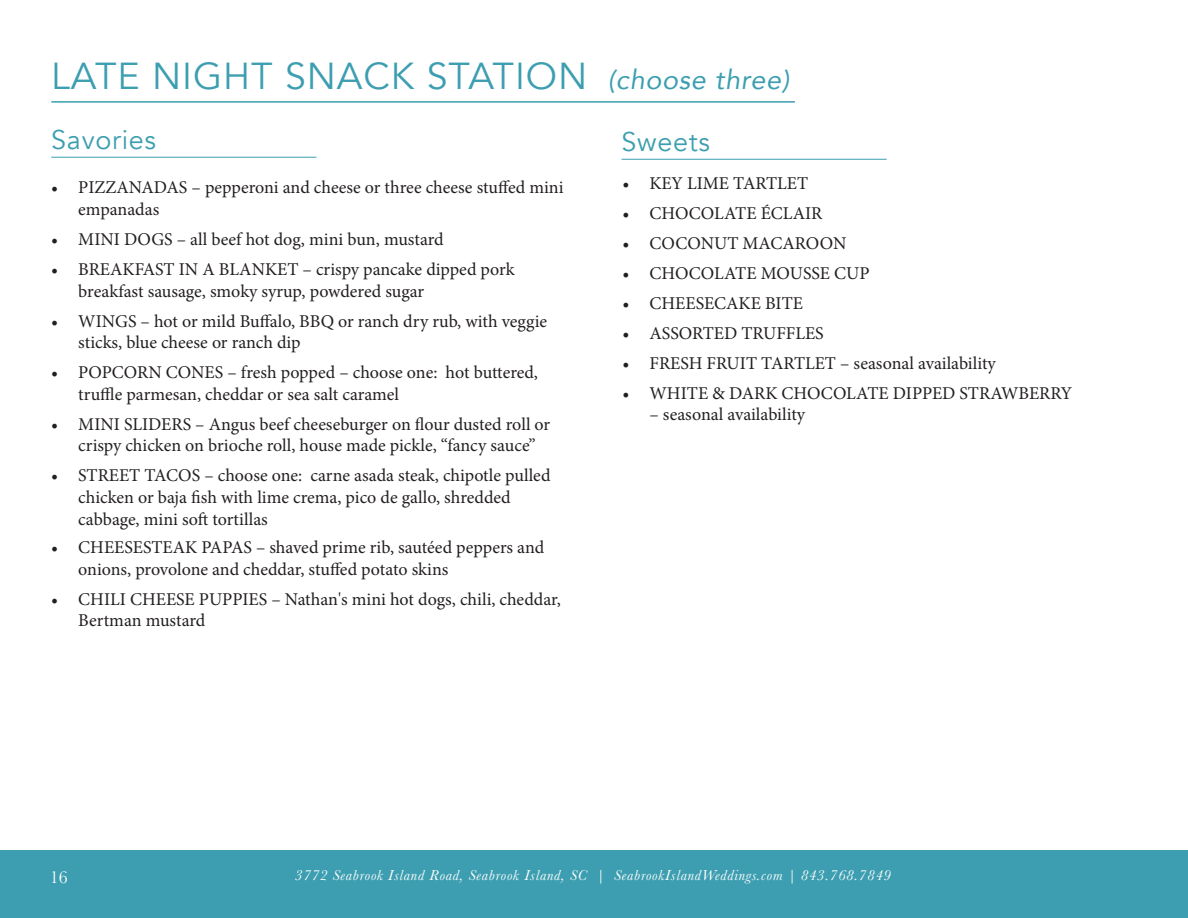
<style>
.page{position:relative;width:1188px;height:918px;background:#fff}
.page>*{position:absolute;margin:0;border:0;box-sizing:border-box;transform-origin:0 0}
.t1{font:37.5px "Avenir";letter-spacing:.025em;color:#3c9eb0}
.t2{font:27px "Avenir";letter-spacing:.025em;color:#3c9eb0}
.t3{font:18px/21.6px "Minion Pro";color:#231f20}
.t4{font:18px "Baskerville";color:#fff}
.t5{font:italic 15px "Baskerville";letter-spacing:.05em;color:#fff}
.s1{font-style:italic;font-size:27px}
</style>
<div class="page">
<div style="left:0;top:850px;width:1188px;height:68px;background:#3c9eb0"></div>
<hr style="left:51px;top:157px;width:265px;height:1px;background:#3c9eb0">
<hr style="left:622px;top:159px;width:265px;height:1px;background:#3c9eb0">
<hr style="left:51px;top:101px;width:744px;height:2px;background:#3c9eb0">
<h1 class="t1" style="left:51px;top:54px;width:739px">LATE NIGHT SNACK STATION <span class="s1">(choose three)</span></h1>
<h2 class="t2" style="left:51px;top:123px;width:106px">Savories</h2>
<h2 class="t2" style="left:622px;top:125px;width:90px">Sweets</h2>
<p class="t3" style="left:78px;top:177px;width:487px;text-indent:-27px">• PIZZANADAS – pepperoni and cheese or three cheese stuffed mini empanadas</p>
<p class="t3" style="left:51px;top:229px;width:394px">• MINI DOGS – all beef hot dog, mini bun, mustard</p>
<p class="t3" style="left:78px;top:259px;width:438px;text-indent:-27px">• BREAKFAST IN A BLANKET – crispy pancake dipped pork breakfast sausage, smoky syrup, powdered sugar</p>
<p class="t3" style="left:78px;top:310px;width:470px;text-indent:-27px">• WINGS – hot or mild Buffalo, BBQ or ranch dry rub, with veggie sticks, blue cheese or ranch dip</p>
<p class="t3" style="left:78px;top:362px;width:461px;text-indent:-27px">• POPCORN CONES – fresh popped – choose one: hot buttered, truffle parmesan, cheddar or sea salt caramel</p>
<p class="t3" style="left:78px;top:413px;width:474px;text-indent:-27px">• MINI SLIDERS – Angus beef cheeseburger on flour dusted roll or crispy chicken on brioche roll, house made pickle, “fancy sauce”</p>
<p class="t3" style="left:78px;top:465px;width:474px;text-indent:-27px">• STREET TACOS – choose one: carne asada steak, chipotle pulled chicken or baja fish with lime crema, pico de gallo, shredded cabbage, mini soft tortillas</p>
<p class="t3" style="left:78px;top:537px;width:467px;text-indent:-27px">• CHEESESTEAK PAPAS – shaved prime rib, sautéed peppers and onions, provolone and cheddar, stuffed potato skins</p>
<p class="t3" style="left:78px;top:588px;width:484px;text-indent:-27px">• CHILI CHEESE PUPPIES – Nathan's mini hot dogs, chili, cheddar,<br>Bertman mustard</p>
<p class="t3" style="left:622px;top:172px;width:187px">• KEY LIME TARTLET</p>
<p class="t3" style="left:622px;top:202px;width:201px">• CHOCOLATE ÉCLAIR</p>
<p class="t3" style="left:622px;top:232px;width:225px">• COCONUT MACAROON</p>
<p class="t3" style="left:622px;top:262px;width:249px">• CHOCOLATE MOUSSE CUP</p>
<p class="t3" style="left:622px;top:292px;width:182px">• CHEESECAKE BITE</p>
<p class="t3" style="left:622px;top:322px;width:203px">• ASSORTED TRUFFLES</p>
<p class="t3" style="left:622px;top:352px;width:375px">• FRESH FRUIT TARTLET – seasonal availability</p>
<p class="t3" style="left:622px;top:382px;width:451px">• WHITE &amp; DARK CHOCOLATE DIPPED STRAWBERRY</p>
<p class="t3" style="left:649px;top:404px;width:158px">– seasonal availability</p>
<p class="t4" style="left:50px;top:866px;width:19px">16</p>
<p class="t5" style="left:295px;top:865px;width:597px">3772 Seabrook Island Road, Seabrook Island, SC | SeabrookIslandWeddings.com | 843.768.7849</p>
</div>
